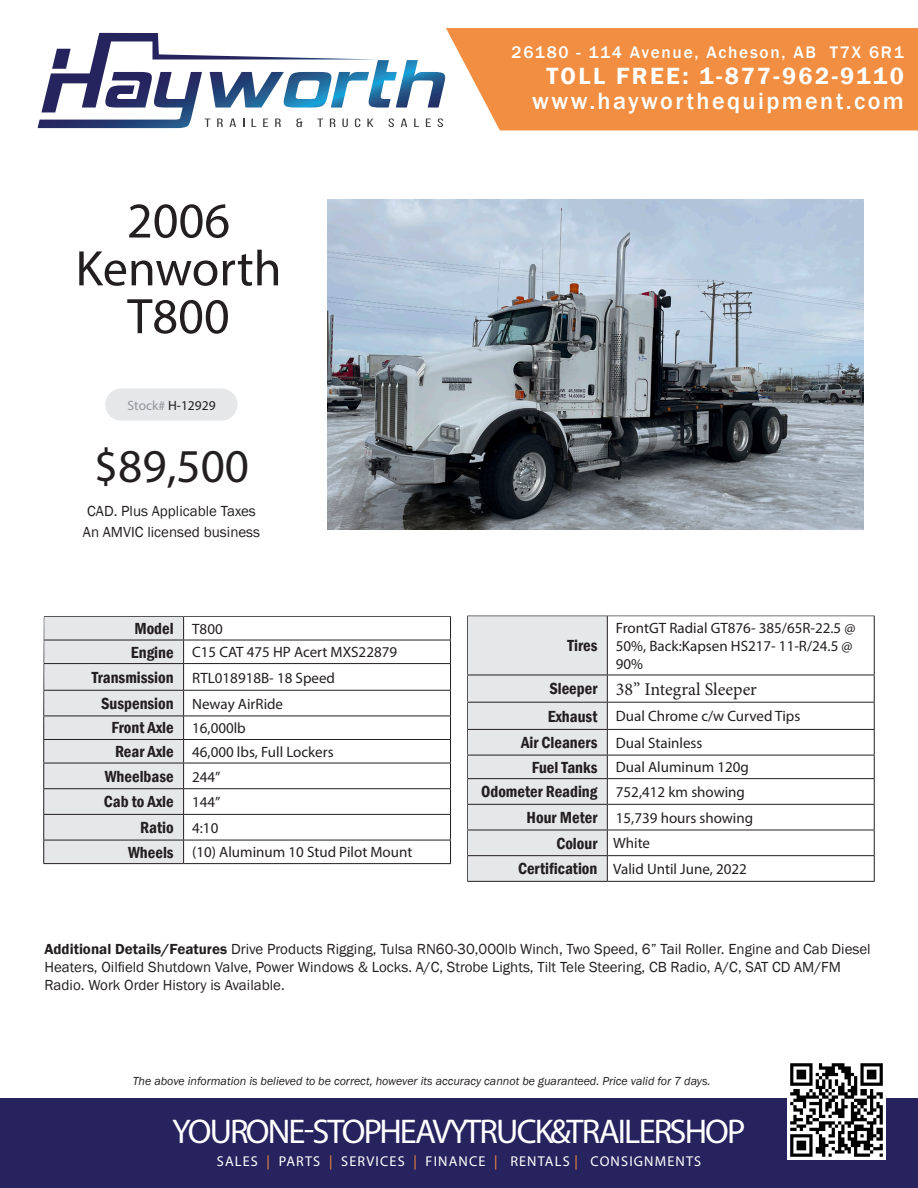
<style>
.page{position:relative;width:918px;height:1188px;background:#fff}
.page>*{position:absolute;margin:0;border:0;box-sizing:border-box;transform-origin:0 0}
.t1{font:50.25px/47.8px "Myriad Pro";color:#231f20;text-align:center}
.t2{font:47.25px "Myriad Pro";color:#231f20}
.t3{font:34.5px "Myriad Pro";letter-spacing:-.055em;color:#fff}
.t4{font:500 24.15px "Franklin Gothic";letter-spacing:.1em;color:#fff}
.t5{font:600 24.15px "Franklin Gothic";letter-spacing:.1em;color:#fff}
.t6{font:18px "Minion Pro";color:#231f20}
.t7{font:500 17.25px "Franklin Gothic";letter-spacing:.1em;color:#fff}
.t8{font:600 condensed 16.5px "Franklin Gothic";color:#231f20}
.t9{font:15px/18px "Myriad Pro";color:#231f20}
.t10{font:15px/18px "Franklin Gothic";color:#231f20}
.t11{font:14.25px "Myriad Pro";letter-spacing:.08em;color:#fff}
.t12{font:13.5px "Myriad Pro";color:#231f20}
.t13{font:italic 12px "Franklin Gothic";color:#231f20}
.s1{color:#939598}
.s2{font-weight:600}
.s3{color:#f88d43}
</style>
<div class="page">
<div style="left:0;top:1099px;width:918px;height:89px;background:#27235e"></div>
<svg style="left:43px;top:616px;width:408px;height:249px"></svg>
<hr style="left:607px;top:804px;width:268px;height:1px;background:#231f20">
<hr style="left:607px;top:830px;width:268px;height:1px;background:#231f20">
<hr style="left:607px;top:855px;width:268px;height:1px;background:#231f20">
<hr style="left:467px;top:881px;width:140px;height:1px;background:#231f20">
<hr style="left:607px;top:881px;width:268px;height:1px;background:#231f20">
<hr style="left:874px;top:616px;width:1px;height:59px;background:#231f20">
<hr style="left:607px;top:675px;width:268px;height:1px;background:#231f20">
<hr style="left:607px;top:702px;width:268px;height:1px;background:#231f20">
<hr style="left:607px;top:729px;width:268px;height:1px;background:#231f20">
<hr style="left:607px;top:755px;width:268px;height:1px;background:#231f20">
<hr style="left:607px;top:778px;width:268px;height:1px;background:#231f20">
<svg style="left:468px;top:617px;width:140px;height:264px;background:#dedfe1"></svg>
<svg style="left:874px;top:675px;width:1px;height:206px"></svg>
<div style="left:466px;top:615px;width:452px;height:319px;border:1px solid #fff"></div>
<svg style="left:446px;top:28px;width:472px;height:102px;background:#f2944c"></svg>
<svg style="left:38px;top:33px;width:407px;height:95px"></svg>
<img style="left:328px;top:200px;width:536px;height:330px">
<div style="left:105px;top:389px;width:132px;height:32px;background:#e6e7e9;border-radius:16px"></div>
<img style="left:787px;top:1063px;width:98px;height:96px">
<p class="t1" style="left:127px;top:196px;width:105px">2006</p>
<p class="t1" style="left:75px;top:244px;width:208px">Kenworth<br>T800</p>
<p class="t12" style="left:128px;top:397px;width:90px"><span class="s1">Stock#</span> H-12929</p>
<p class="t2" style="left:94px;top:437px;width:157px">$89,500</p>
<p class="t10" style="left:83px;top:501px;width:179px;line-height:20.5px">CAD. Plus Applicable Taxes<br>An AMVIC licensed business</p>
<p class="t8" style="left:134px;top:617px;width:41px">Model</p>
<p class="t9" style="left:192px;top:620px;width:32px">T800</p>
<p class="t8" style="left:131px;top:641px;width:44px">Engine</p>
<p class="t9" style="left:192px;top:643px;width:206px">C15 CAT 475 HP Acert MXS22879</p>
<p class="t8" style="left:92px;top:666px;width:83px">Transmission</p>
<p class="t9" style="left:192px;top:668px;width:144px">RTL018918B- 18 Speed</p>
<p class="t8" style="left:101px;top:692px;width:74px">Suspension</p>
<p class="t9" style="left:192px;top:694px;width:92px">Neway AirRide</p>
<p class="t8" style="left:112px;top:717px;width:64px">Front Axle</p>
<p class="t9" style="left:192px;top:719px;width:55px">16,000lb</p>
<p class="t8" style="left:115px;top:741px;width:60px">Rear Axle</p>
<p class="t9" style="left:192px;top:743px;width:143px">46,000 lbs, Full Lockers</p>
<p class="t8" style="left:105px;top:765px;width:70px">Wheelbase</p>
<p class="t9" style="left:192px;top:767px;width:30px">244”</p>
<p class="t8" style="left:104px;top:791px;width:71px">Cab to Axle</p>
<p class="t9" style="left:192px;top:793px;width:30px">144”</p>
<p class="t8" style="left:140px;top:816px;width:35px">Ratio</p>
<p class="t9" style="left:192px;top:819px;width:28px">4:10</p>
<p class="t8" style="left:128px;top:841px;width:47px">Wheels</p>
<p class="t9" style="left:192px;top:843px;width:222px">(10) Aluminum 10 Stud Pilot Mount</p>
<p class="t7" style="left:512px;top:42px;width:394px">26180 - 114 Avenue, Acheson, AB T7X 6R1</p>
<p class="t5" style="left:546px;top:61px;width:359px">TOLL FREE: 1-877-962-9110</p>
<p class="t4" style="left:532px;top:86px;width:373px">www.hayworthequipment.com</p>
<p class="t8" style="left:567px;top:635px;width:32px">Tires</p>
<p class="t9" style="left:616px;top:619px;width:241px">FrontGT Radial GT876- 385/65R-22.5 @<br>50%, Back:Kapsen HS217- 11-R/24.5 @<br>90%</p>
<p class="t8" style="left:549px;top:678px;width:50px">Sleeper</p>
<p class="t6" style="left:616px;top:677px;width:143px">38” Integral Sleeper</p>
<p class="t8" style="left:548px;top:705px;width:51px">Exhaust</p>
<p class="t9" style="left:616px;top:707px;width:186px">Dual Chrome c/w Curved Tips</p>
<p class="t8" style="left:521px;top:731px;width:78px">Air Cleaners</p>
<p class="t9" style="left:616px;top:734px;width:88px">Dual Stainless</p>
<p class="t8" style="left:532px;top:756px;width:67px">Fuel Tanks</p>
<p class="t9" style="left:616px;top:758px;width:134px">Dual Aluminum 120g</p>
<p class="t8" style="left:481px;top:781px;width:118px">Odometer Reading</p>
<p class="t9" style="left:616px;top:783px;width:131px">752,412 km showing</p>
<p class="t8" style="left:527px;top:806px;width:72px">Hour Meter</p>
<p class="t9" style="left:616px;top:809px;width:139px">15,739 hours showing</p>
<p class="t8" style="left:556px;top:832px;width:43px">Colour</p>
<p class="t9" style="left:613px;top:834px;width:38px">White</p>
<p class="t8" style="left:518px;top:858px;width:81px">Certification</p>
<p class="t9" style="left:613px;top:860px;width:135px">Valid Until June, 2022</p>
<p class="t10" style="left:44px;top:940px;width:828px"><span class="s2">Additional Details/Features</span> Drive Products Rigging, Tulsa RN60-30,000lb Winch, Two Speed, 6” Tail Roller. Engine and Cab Diesel<br>Heaters, Oilfield Shutdown Valve, Power Windows &amp; Locks. A/C, Strobe Lights, Tilt Tele Steering, CB Radio, A/C, SAT CD AM/FM<br>Radio. Work Order History is Available.</p>
<p class="t13" style="left:133px;top:1073px;width:579px">The above information is believed to be correct, however its accuracy cannot be guaranteed. Price valid for 7 days.</p>
<p class="t3" style="left:172px;top:1110px;width:575px">YOUR ONE-STOP HEAVY TRUCK &amp; TRAILER SHOP</p>
<p class="t11" style="left:217px;top:1152px;width:486px">SALES <span class="s3">|</span> PARTS <span class="s3">|</span> SERVICES <span class="s3">|</span> FINANCE <span class="s3">|</span> RENTALS <span class="s3">|</span> CONSIGNMENTS</p>
</div>
